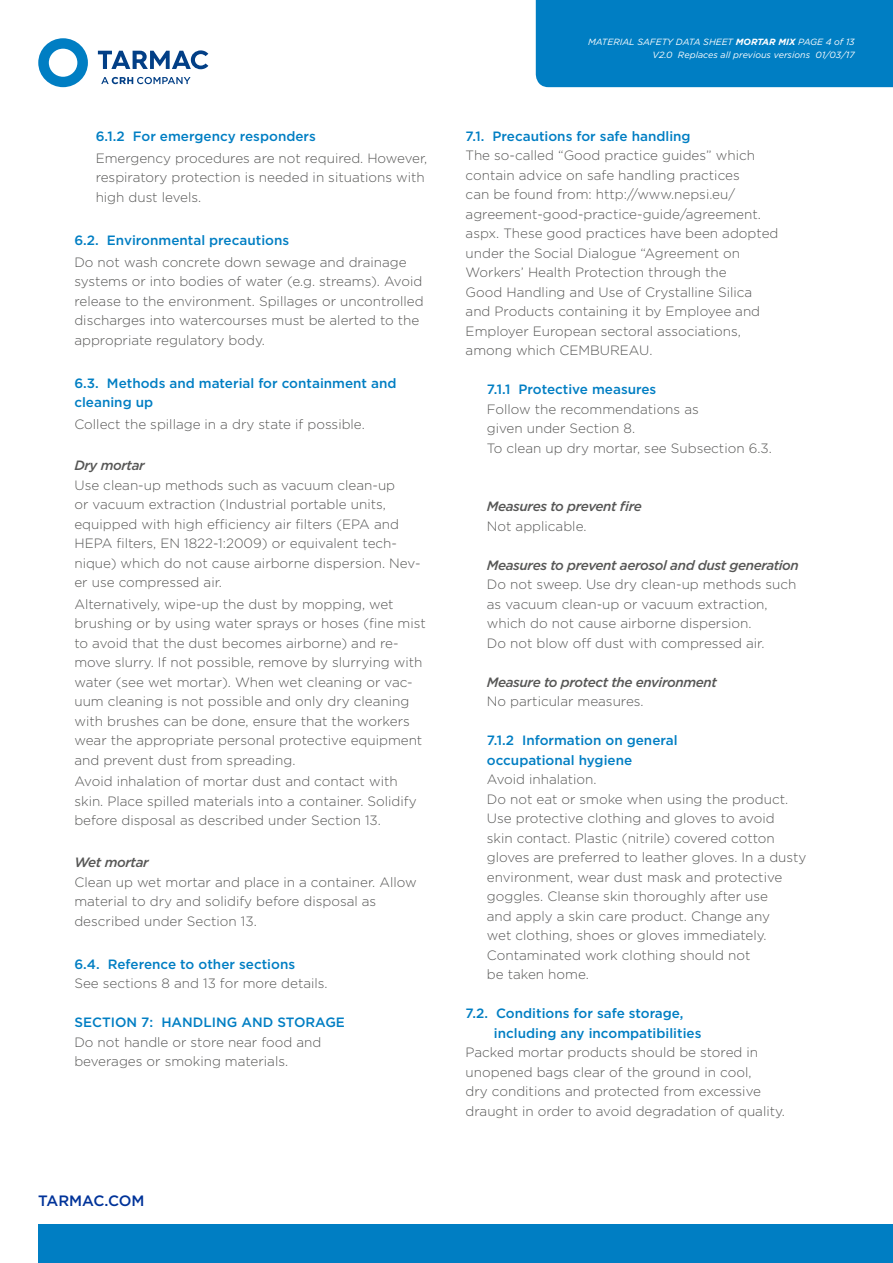
<style>
.page{position:relative;width:893px;height:1263px;background:#fff}
.page>*{position:absolute;margin:0;border:0;box-sizing:border-box;transform-origin:0 0}
.t1{font:500 15px "Gotham";color:#039}
.t2{font:300 13.5px/19.5px "Gotham";color:#575756}
.t3{font:500 13.5px/19.5px "Gotham";color:#007ec3}
.t4{font:italic 500 13.5px "Gotham";letter-spacing:-.03em;color:#575756}
.t5{font:italic 9px/12.9px "Gotham";color:#fff;text-align:right}
.s1{font-weight:700}
</style>
<div class="page">
<div style="left:38px;top:1225px;width:855px;height:38px;background:#007ec3"></div>
<svg style="left:101px;top:77px;width:90px;height:7px"></svg>
<svg style="left:98px;top:50px;width:110px;height:19px"></svg>
<svg style="left:38px;top:38px;width:50px;height:49px"></svg>
<div style="left:536px;top:0;width:357px;height:87px;background:#007ec3"></div>
<p class="t3" style="left:96px;top:126px;width:222px">6.1.2 For emergency responders</p>
<p class="t2" style="left:96px;top:148px;width:333px">Emergency procedures are not required. However, respiratory protection is needed in situations with high dust levels.</p>
<p class="t3" style="left:74px;top:230px;width:216px">6.2. Environmental precautions</p>
<p class="t2" style="left:74px;top:252px;width:351px">Do not wash concrete down sewage and drainage systems or into bodies of water (e.g. streams). Avoid release to the environment. Spillages or uncontrolled discharges into watercourses must be alerted to the appropriate regulatory body.</p>
<p class="t3" style="left:74px;top:373px;width:324px">6.3. Methods and material for containment and cleaning up</p>
<p class="t2" style="left:74px;top:414px;width:292px">Collect the spillage in a dry state if possible.</p>
<p class="t4" style="left:74px;top:456px;width:72px">Dry mortar</p>
<p class="t2" style="left:74px;top:475px;width:348px">Use clean-up methods such as vacuum clean-up<br>or vacuum extraction (Industrial portable units, equipped with high efficiency air filters (EPA and HEPA filters, EN 1822-1:2009) or equivalent tech&shy;nique) which do not cause airborne dispersion. Nev&shy;er use compressed air.</p>
<p class="t2" style="left:74px;top:594px;width:353px">Alternatively, wipe-up the dust by mopping, wet brushing or by using water sprays or hoses (fine mist to avoid that the dust becomes airborne) and re&shy;move slurry. If not possible, remove by slurrying with water (see wet mortar). When wet cleaning or vac&shy;uum cleaning is not possible and only dry cleaning with brushes can be done, ensure that the workers wear the appropriate personal protective equipment and prevent dust from spreading.</p>
<p class="t2" style="left:74px;top:771px;width:344px">Avoid inhalation of mortar dust and contact with skin. Place spilled materials into a container. Solidify before disposal as described under Section 13.</p>
<p class="t4" style="left:74px;top:853px;width:76px">Wet mortar</p>
<p class="t2" style="left:74px;top:872px;width:344px">Clean up wet mortar and place in a container. Allow material to dry and solidify before disposal as described under Section 13.</p>
<p class="t3" style="left:74px;top:954px;width:222px">6.4. Reference to other sections</p>
<p class="t2" style="left:74px;top:973px;width:255px">See sections 8 and 13 for more details.</p>
<p class="t3" style="left:74px;top:1012px;width:272px">SECTION 7: HANDLING AND STORAGE</p>
<p class="t2" style="left:74px;top:1032px;width:248px">Do not handle or store near food and beverages or smoking materials.</p>
<p class="t1" style="left:38px;top:1190px;width:108px">TARMAC.COM</p>
<p class="t5" style="left:588px;top:36px;width:268px">MATERIAL SAFETY DATA SHEET <span class="s1">MORTAR MIX</span> PAGE 4 of 13<br>V2.0 Replaces all previous versions 01/03/17</p>
<p class="t3" style="left:466px;top:126px;width:227px">7.1. Precautions for safe handling</p>
<p class="t2" style="left:466px;top:145px;width:314px">The so-called “Good practice guides” which contain advice on safe handling practices<br>can be found from: http://www.nepsi.eu/ agreement-good-practice-guide/agreement. aspx. These good practices have been adopted under the Social Dialogue “Agreement on Workers’ Health Protection through the<br>Good Handling and Use of Crystalline Silica and Products containing it by Employee and Employer European sectoral associations, among which CEMBUREAU.</p>
<p class="t3" style="left:487px;top:380px;width:171px">7.1.1 Protective measures</p>
<p class="t2" style="left:487px;top:399px;width:286px">Follow the recommendations as<br>given under Section 8.<br>To clean up dry mortar, see Subsection 6.3.</p>
<p class="t4" style="left:487px;top:498px;width:157px">Measures to prevent fire</p>
<p class="t2" style="left:487px;top:516px;width:101px">Not applicable.</p>
<p class="t4" style="left:487px;top:556px;width:313px">Measures to prevent aerosol and dust generation</p>
<p class="t2" style="left:487px;top:574px;width:311px">Do not sweep. Use dry clean-up methods such as vacuum clean-up or vacuum extraction, which do not cause airborne dispersion.<br>Do not blow off dust with compressed air.</p>
<p class="t4" style="left:487px;top:673px;width:232px">Measure to protect the environment</p>
<p class="t2" style="left:487px;top:691px;width:158px">No particular measures.</p>
<p class="t3" style="left:487px;top:731px;width:192px">7.1.2 Information on general occupational hygiene</p>
<p class="t2" style="left:487px;top:769px;width:321px">Avoid inhalation.<br>Do not eat or smoke when using the product.<br>Use protective clothing and gloves to avoid<br>skin contact. Plastic (nitrile) covered cotton gloves are preferred to leather gloves. In a dusty environment, wear dust mask and protective goggles. Cleanse skin thoroughly after use<br>and apply a skin care product. Change any<br>wet clothing, shoes or gloves immediately.<br>Contaminated work clothing should not<br>be taken home.</p>
<p class="t3" style="left:494px;top:1003px;width:209px;text-indent:-28px">7.2. Conditions for safe storage, including any incompatibilities</p>
<p class="t2" style="left:466px;top:1042px;width:321px">Packed mortar products should be stored in unopened bags clear of the ground in cool,<br>dry conditions and protected from excessive draught in order to avoid degradation of quality.</p>
</div>
